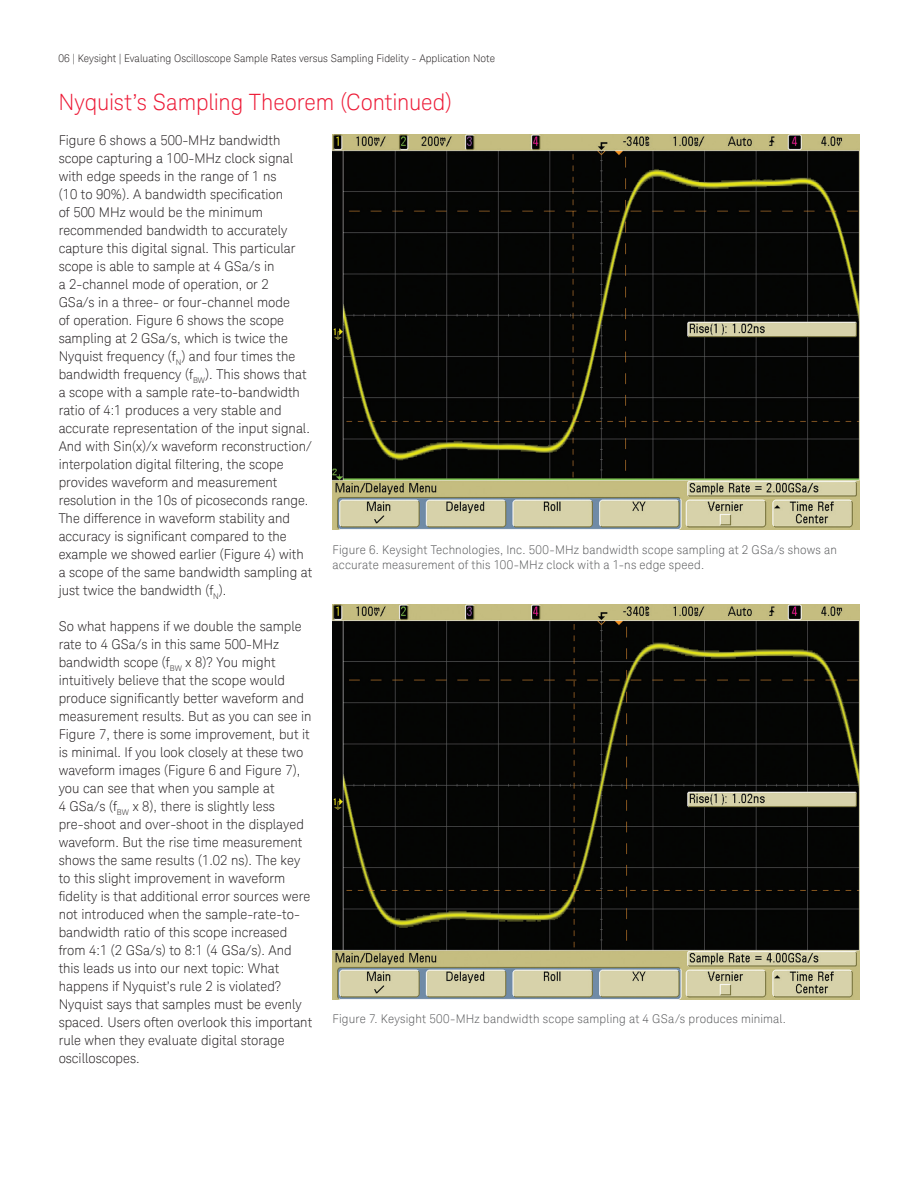
<style>
.page{position:relative;width:918px;height:1188px;background:#fff}
.page>*{position:absolute;margin:0;border:0;box-sizing:border-box;transform-origin:0 0}
.K_Heading_1{font:300 22.5px "Keysight Sans";letter-spacing:-.005em;color:#ed1a36}
.t1{font:300 13.5px/18px "Keysight Sans";color:#231f20}
.K_Diagrams_and_Figur{font:300 12px/15px "Keysight Sans";letter-spacing:.015em;color:#57585a}
.t2{font:300 10.5px "Keysight Sans";color:#231f20}
</style>
<div class="page">
<img style="left:333px;top:135px;width:526px;height:395px">
<img style="left:333px;top:604px;width:526px;height:395px">
<p class="t2" style="left:59px;top:52px;width:438px">06 | Keysight | Evaluating Oscilloscope Sample Rates versus Sampling Fidelity - Application Note</p>
<p class="K_Heading_1" style="left:59px;top:89px;width:395px">Nyquist’s Sampling Theorem (Continued)</p>
<p class="t1" style="left:59px;top:131px;width:255px">Figure 6 shows a 500-MHz bandwidth scope capturing a 100-MHz clock signal with edge speeds in the range of 1 ns<br>(10 to 90%). A bandwidth specification<br>of 500 MHz would be the minimum recommended bandwidth to accurately capture this digital signal. This particular scope is able to sample at 4 GSa/s in<br>a 2-channel mode of operation, or 2<br>GSa/s in a three- or four-channel mode<br>of operation. Figure 6 shows the scope sampling at 2 GSa/s, which is twice the Nyquist frequency (f<sub>N</sub>) and four times the bandwidth frequency (f<sub>BW</sub>). This shows that a scope with a sample rate-to-bandwidth ratio of 4:1 produces a very stable and accurate representation of the input signal.<br>And with Sin(x)/x waveform reconstruction/ interpolation digital filtering, the scope provides waveform and measurement resolution in the 10s of picoseconds range.<br>The difference in waveform stability and accuracy is significant compared to the example we showed earlier (Figure 4) with a scope of the same bandwidth sampling at just twice the bandwidth (f<sub>N</sub>).</p>
<p class="t1" style="left:59px;top:617px;width:255px">So what happens if we double the sample rate to 4 GSa/s in this same 500-MHz bandwidth scope (f<sub>BW</sub> x 8)? You might intuitively believe that the scope would produce significantly better waveform and measurement results. But as you can see in Figure 7, there is some improvement, but it is minimal. If you look closely at these two waveform images (Figure 6 and Figure 7), you can see that when you sample at<br>4 GSa/s (f<sub>BW</sub> x 8), there is slightly less pre-shoot and over-shoot in the displayed waveform. But the rise time measurement shows the same results (1.02 ns). The key to this slight improvement in waveform fidelity is that additional error sources were not introduced when the sample-rate-to&shy;bandwidth ratio of this scope increased from 4:1 (2 GSa/s) to 8:1 (4 GSa/s). And this leads us into our next topic: What happens if Nyquist’s rule 2 is violated?<br>Nyquist says that samples must be evenly spaced. Users often overlook this important rule when they evaluate digital storage oscilloscopes.</p>
<p class="K_Diagrams_and_Figur" style="left:333px;top:542px;width:506px">Figure 6. Keysight Technologies, Inc. 500-MHz bandwidth scope sampling at 2 GSa/s shows an accurate measurement of this 100-MHz clock with a 1-ns edge speed.</p>
<p class="K_Diagrams_and_Figur" style="left:333px;top:1012px;width:455px">Figure 7. Keysight 500-MHz bandwidth scope sampling at 4 GSa/s produces minimal.</p>
</div>
